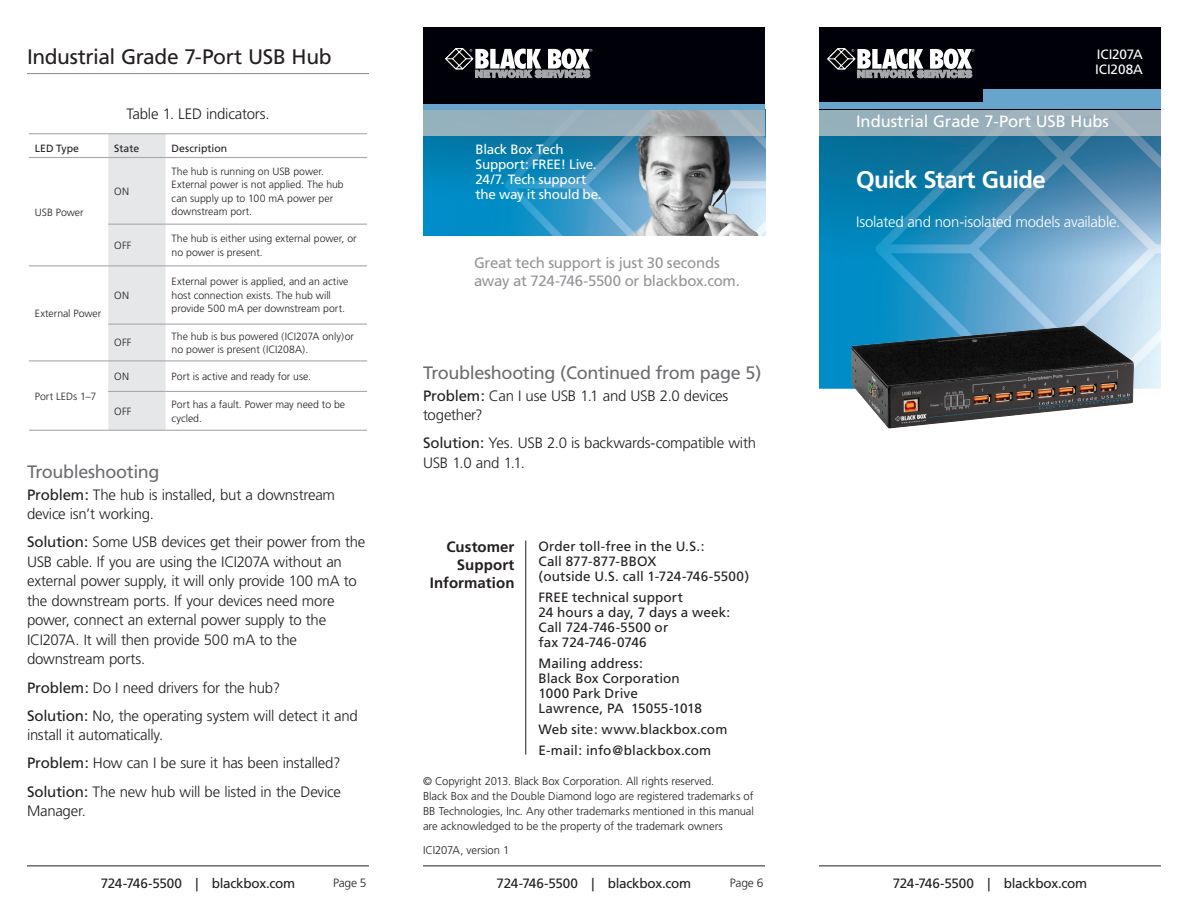
<style>
.page{position:relative;width:1188px;height:918px;background:#fff}
.page>*{position:absolute;margin:0;border:0;box-sizing:border-box;transform-origin:0 0}
.t1{font:700 24px "Frutiger";letter-spacing:-.025em;color:#fff}
.t2{font:21px "Frutiger";letter-spacing:-.02em;color:#231f20}
.t3{font:18px "Frutiger";letter-spacing:-.02em;color:#6c6d70}
.t4{font:16.5px "Frutiger";color:#fff}
.t5{font:300 15px/19.5px "Frutiger";letter-spacing:-.015em;color:#231f20}
.t6{font:15px/18px "Frutiger";letter-spacing:-.015em;color:#939598}
.t7{font:300 15px "Frutiger";letter-spacing:-.015em;color:#fff}
.t8{font:700 15px/18px "Frutiger";letter-spacing:.005em;color:#231f20;text-align:right}
.t9{font:13.5px/15px "Frutiger";color:#231f20}
.t10{font:13.5px/15.1px "Frutiger";letter-spacing:-.015em;color:#fff}
.t11{font:13.5px "Frutiger";letter-spacing:-.02em;color:#231f20}
.t12{font:300 12px "Frutiger";letter-spacing:-.015em;color:#231f20}
.t13{font:300 11.25px/15px "Frutiger";letter-spacing:-.005em;color:#231f20}
.t14{font:300 10.5px/13.5px "Frutiger";letter-spacing:-.005em;color:#231f20}
.t15{font:10.5px "Frutiger";color:#231f20}
.s1{font-weight:400}
</style>
<div class="page">
<img style="left:819px;top:136px;width:342px;height:252px">
<div style="left:819px;top:109px;width:342px;height:27px;background:linear-gradient(to right,#93afba,#a2b2bc)"></div>
<div style="left:819px;top:27px;width:342px;height:82px;background:#000008"></div>
<div style="left:819px;top:102px;width:342px;height:7px;background:#67a5cd"></div>
<div style="left:984px;top:89px;width:177px;height:19px;background:#67a5cd"></div>
<svg style="left:827px;top:48px;width:147px;height:30px"></svg>
<img style="left:423px;top:136px;width:342px;height:99px">
<div style="left:423px;top:27px;width:342px;height:77px;background:#000008"></div>
<svg style="left:423px;top:110px;width:342px;height:26px;background:#9bafb8"></svg>
<div style="left:423px;top:104px;width:342px;height:6px;background:#67a5cd"></div>
<hr style="left:525px;top:540px;width:1px;height:215px;background:#231f20">
<svg style="left:445px;top:48px;width:147px;height:30px"></svg>
<hr style="left:27px;top:73px;width:342px;height:1px;background:#939598">
<hr style="left:819px;top:866px;width:342px;height:1px;background:#231f20">
<hr style="left:27px;top:866px;width:342px;height:1px;background:#231f20">
<hr style="left:423px;top:866px;width:342px;height:1px;background:#231f20">
<svg style="left:29px;top:134px;width:338px;height:296px"></svg>
<div style="left:108px;top:134px;width:58px;height:296px;background:#e6e7e9"></div>
<hr style="left:29px;top:133px;width:79px;height:1px;background:#a8a9ad">
<hr style="left:108px;top:133px;width:58px;height:1px;background:#a8a9ad">
<hr style="left:166px;top:133px;width:201px;height:1px;background:#a8a9ad">
<hr style="left:29px;top:157px;width:79px;height:1px;background:#a8a9ad">
<hr style="left:108px;top:157px;width:58px;height:1px;background:#a8a9ad">
<hr style="left:166px;top:157px;width:201px;height:1px;background:#a8a9ad">
<hr style="left:108px;top:224px;width:58px;height:1px;background:#a8a9ad">
<hr style="left:166px;top:224px;width:201px;height:1px;background:#a8a9ad">
<hr style="left:29px;top:265px;width:79px;height:1px;background:#a8a9ad">
<hr style="left:108px;top:265px;width:58px;height:1px;background:#a8a9ad">
<hr style="left:166px;top:265px;width:201px;height:1px;background:#a8a9ad">
<hr style="left:108px;top:324px;width:58px;height:1px;background:#a8a9ad">
<hr style="left:166px;top:324px;width:201px;height:1px;background:#a8a9ad">
<hr style="left:29px;top:360px;width:79px;height:1px;background:#a8a9ad">
<hr style="left:108px;top:360px;width:58px;height:1px;background:#a8a9ad">
<hr style="left:166px;top:360px;width:201px;height:1px;background:#a8a9ad">
<hr style="left:108px;top:391px;width:58px;height:1px;background:#a8a9ad">
<hr style="left:166px;top:391px;width:201px;height:1px;background:#a8a9ad">
<hr style="left:29px;top:430px;width:79px;height:1px;background:#a8a9ad">
<hr style="left:108px;top:430px;width:58px;height:1px;background:#a8a9ad">
<hr style="left:166px;top:430px;width:201px;height:1px;background:#a8a9ad">
<img style="left:851px;top:326px;width:283px;height:103px">
<h2 class="t2" style="left:27px;top:45px;width:306px">Industrial Grade 7-Port USB Hub</h2>
<p class="t5" style="left:126px;top:104px;width:145px">Table 1. LED indicators.</p>
<p class="t15" style="left:35px;top:142px;width:46px">LED Type</p>
<p class="t15" style="left:114px;top:142px;width:27px">State</p>
<p class="t15" style="left:172px;top:142px;width:57px">Description</p>
<p class="t14" style="left:35px;top:205px;width:50px">USB Power</p>
<p class="t14" style="left:35px;top:307px;width:68px">External Power</p>
<p class="t14" style="left:35px;top:389px;width:63px">Port LEDs 1–7</p>
<p class="t14" style="left:114px;top:185px;width:16px">ON</p>
<p class="t14" style="left:172px;top:164px;width:174px">The hub is running on USB power.<br>External power is not applied. The hub can supply up to 100 mA power per downstream port.</p>
<p class="t14" style="left:114px;top:239px;width:19px">OFF</p>
<p class="t14" style="left:172px;top:232px;width:187px">The hub is either using external power, or no power is present.</p>
<p class="t14" style="left:114px;top:289px;width:16px">ON</p>
<p class="t14" style="left:172px;top:275px;width:178px">External power is applied, and an active host connection exists. The hub will provide 500 mA per downstream port.</p>
<p class="t14" style="left:114px;top:336px;width:19px">OFF</p>
<p class="t14" style="left:172px;top:329px;width:184px">The hub is bus powered (ICI207A only)or no power is present (ICI208A).</p>
<p class="t14" style="left:114px;top:370px;width:16px">ON</p>
<p class="t14" style="left:172px;top:370px;width:141px">Port is active and ready for use.</p>
<p class="t14" style="left:114px;top:405px;width:19px">OFF</p>
<p class="t14" style="left:172px;top:398px;width:175px">Port has a fault. Power may need to be cycled.</p>
<p class="t3" style="left:27px;top:461px;width:134px">Troubleshooting</p>
<p class="t5" style="left:27px;top:485px;width:310px"><span class="s1">Problem:</span> The hub is installed, but a downstream device isn’t working.</p>
<p class="t5" style="left:27px;top:533px;width:340px"><span class="s1">Solution:</span> Some USB devices get their power from the USB cable. If you are using the ICI207A without an external power supply, it will only provide 100 mA to the downstream ports. If your devices need more power, connect an external power supply to the ICI207A. It will then provide 500 mA to the downstream ports.</p>
<p class="t5" style="left:27px;top:674px;width:332px;line-height:28.2px"><span class="s1">Problem:</span> Do I need drivers for the hub?<br><span class="s1">Solution:</span> No, the operating system will detect it and</p>
<p class="t5" style="left:27px;top:721px;width:316px;line-height:28.2px">install it automatically.<br><span class="s1">Problem:</span> How can I be sure it has been installed?<br><span class="s1">Solution:</span> The new hub will be listed in the Device</p>
<p class="t5" style="left:27px;top:801px;width:61px">Manager.</p>
<p class="t10" style="left:476px;top:141px;width:128px">Black Box Tech<br>Support: FREE! Live.<br>24/7. Tech support the way it should be.</p>
<p class="t6" style="left:474px;top:253px;width:267px">Great tech support is just 30 seconds away at 724-746-5500 or blackbox.com.</p>
<p class="t3" style="left:423px;top:362px;width:340px">Troubleshooting (Continued from page 5)</p>
<p class="t5" style="left:423px;top:386px;width:307px"><span class="s1">Problem:</span> Can I use USB 1.1 and USB 2.0 devices together?</p>
<p class="t5" style="left:423px;top:434px;width:335px"><span class="s1">Solution:</span> Yes. USB 2.0 is backwards-compatible with<br>USB 1.0 and 1.1.</p>
<p class="t8" style="left:430px;top:538px;width:86px">Customer<br>Support<br>Information</p>
<p class="t9" style="left:538px;top:538px;width:212px">Order toll-free in the U.S.:<br>Call 877-877-BBOX<br>(outside U.S. call 1-724-746-5500)</p>
<p class="t9" style="left:538px;top:589px;width:193px">FREE technical support<br>24 hours a day, 7 days a week:<br>Call 724-746-5500 or<br>fax 724-746-0746</p>
<p class="t9" style="left:538px;top:655px;width:165px">Mailing address:<br>Black Box Corporation<br>1000 Park Drive<br>Lawrence, PA 15055-1018</p>
<p class="t9" style="left:538px;top:718px;width:190px;line-height:21px">Web site: www.blackbox.com<br>E-mail: info@blackbox.com</p>
<p class="t13" style="left:423px;top:774px;width:333px">© Copyright 2013. Black Box Corporation. All rights reserved.<br>Black Box and the Double Diamond logo are registered trademarks of BB Technologies, Inc. Any other trademarks mentioned in this manual are acknowledged to be the property of the trademark owners</p>
<p class="t13" style="left:423px;top:843px;width:88px">ICI207A, version 1</p>
<p class="t10" style="left:1095px;top:47px;width:49px">ICI207A<br>ICI208A</p>
<p class="t4" style="left:856px;top:112px;width:255px">Industrial Grade 7-Port USB Hubs</p>
<h1 class="t1" style="left:856px;top:165px;width:191px">Quick Start Guide</h1>
<p class="t7" style="left:856px;top:213px;width:266px">Isolated and non-isolated models available.</p>
<p class="t11" style="left:101px;top:875px;width:196px">724-746-5500 | blackbox.com</p>
<p class="t12" style="left:333px;top:876px;width:35px">Page 5</p>
<p class="t11" style="left:497px;top:875px;width:196px">724-746-5500 | blackbox.com</p>
<p class="t12" style="left:730px;top:876px;width:35px">Page 6</p>
<p class="t11" style="left:893px;top:875px;width:196px">724-746-5500 | blackbox.com</p>
</div>
